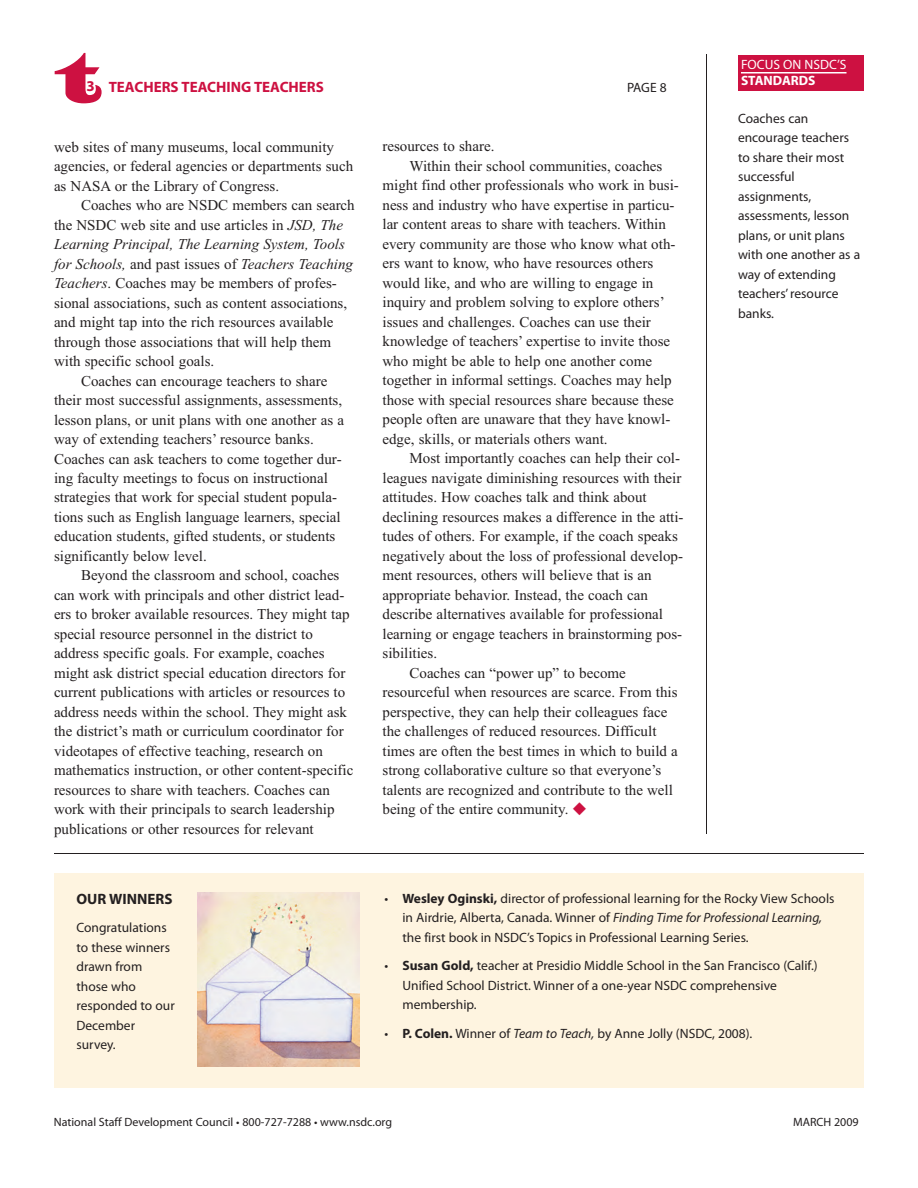
<style>
.page{position:relative;width:918px;height:1188px;background:#fff}
.page>*{position:absolute;margin:0;border:0;box-sizing:border-box;transform-origin:0 0}
.t1{font:72px "Latin Wide";color:#cd1141}
.t2{font:15px/19.5px "Times";color:#231f20}
.t3{font:italic 15px "Times";color:#231f20}
.t4{font:700 15px "Myriad Pro";color:#cd1141}
.t5{font:700 15px "Myriad Pro";color:#231f20}
.t6{font:13.5px/19.5px "Myriad Pro";color:#231f20}
.t7{font:13.5px "Myriad Pro";color:#fff}
.t8{font:700 13.5px "Myriad Pro";color:#fff}
.t9{font:12px "Myriad Pro";color:#231f20}
.s1{font-style:italic}
.s2{font-style:normal}
.s3{color:#cd1141}
.s4{font-weight:700}
</style>
<div class="page">
<div style="left:738px;top:56px;width:126px;height:36px;background:#cd1141"></div>
<hr style="left:741px;top:72px;width:106px;height:2px;background:#fff">
<hr style="left:706px;top:54px;width:1px;height:780px;background:#231f20">
<div style="left:54px;top:873px;width:810px;height:215px;background:#fef4e0"></div>
<img style="left:198px;top:893px;width:161px;height:173px">
<hr style="left:54px;top:853px;width:810px;height:1px;background:#231f20">
<h1 class="t1" style="left:57px;top:35px;width:47px">t</h1>
<p class="t4" style="left:87px;top:81px;width:239px">3 TEACHERS TEACHING TEACHERS</p>
<p class="t6" style="left:627px;top:78px;width:41px">PAGE 8</p>
<p class="t2" style="left:54px;top:137px;width:301px">web sites of many museums, local community agencies, or federal agencies or departments such as NASA or the Library of Congress.</p>
<p class="t2" style="left:81px;top:195px;width:275px">Coaches who are NSDC members can search</p>
<p class="t2" style="left:54px;top:215px;width:291px">the NSDC web site and use articles in <span class="s1">JSD, The</span></p>
<p class="t3" style="left:54px;top:235px;width:292px">Learning Principal, The Learning System, Tools</p>
<p class="t3" style="left:54px;top:255px;width:301px">for Schools, <span class="s2">and past issues of</span> Teachers Teaching</p>
<p class="t2" style="left:54px;top:273px;width:284px"><span class="s1">Teachers</span>. Coaches may be members of profes-</p>
<p class="t2" style="left:54px;top:293px;width:295px">sional associations, such as content associations,</p>
<p class="t2" style="left:54px;top:312px;width:281px">and might tap into the rich resources available</p>
<p class="t2" style="left:54px;top:332px;width:279px">through those associations that will help them</p>
<p class="t2" style="left:54px;top:351px;width:162px">with specific school goals.</p>
<p class="t2" style="left:81px;top:371px;width:248px">Coaches can encourage teachers to share</p>
<p class="t2" style="left:54px;top:390px;width:290px">their most successful assignments, assessments,</p>
<p class="t2" style="left:54px;top:410px;width:292px">lesson plans, or unit plans with one another as a</p>
<p class="t2" style="left:54px;top:429px;width:261px">way of extending teachers’ resource banks.</p>
<p class="t2" style="left:54px;top:449px;width:289px">Coaches can ask teachers to come together dur-</p>
<p class="t2" style="left:54px;top:468px;width:275px">ing faculty meetings to focus on instructional</p>
<p class="t2" style="left:54px;top:488px;width:285px">strategies that work for special student popula-</p>
<p class="t2" style="left:54px;top:507px;width:288px">tions such as English language learners, special</p>
<p class="t2" style="left:54px;top:527px;width:283px">education students, gifted students, or students</p>
<p class="t2" style="left:54px;top:546px;width:154px">significantly below level.</p>
<p class="t2" style="left:81px;top:566px;width:260px">Beyond the classroom and school, coaches</p>
<p class="t2" style="left:54px;top:585px;width:292px">can work with principals and other district lead-</p>
<p class="t2" style="left:54px;top:605px;width:297px">ers to broker available resources. They might tap</p>
<p class="t2" style="left:54px;top:624px;width:260px">special resource personnel in the district to</p>
<p class="t2" style="left:54px;top:644px;width:272px">address specific goals. For example, coaches</p>
<p class="t2" style="left:54px;top:663px;width:293px">might ask district special education directors for</p>
<p class="t2" style="left:54px;top:683px;width:293px">current publications with articles or resources to</p>
<p class="t2" style="left:54px;top:702px;width:295px">address needs within the school. They might ask</p>
<p class="t2" style="left:54px;top:722px;width:291px">the district’s math or curriculum coordinator for</p>
<p class="t2" style="left:54px;top:741px;width:270px">videotapes of effective teaching, research on</p>
<p class="t2" style="left:54px;top:761px;width:301px">mathematics instruction, or other content-specific</p>
<p class="t2" style="left:54px;top:780px;width:277px">resources to share with teachers. Coaches can</p>
<p class="t2" style="left:54px;top:800px;width:282px">work with their principals to search leadership</p>
<p class="t2" style="left:54px;top:819px;width:261px">publications or other resources for relevant</p>
<p class="t2" style="left:382px;top:137px;width:113px">resources to share.</p>
<p class="t2" style="left:410px;top:156px;width:254px">Within their school communities, coaches</p>
<p class="t2" style="left:382px;top:176px;width:298px">might find other professionals who work in busi-</p>
<p class="t2" style="left:382px;top:195px;width:294px">ness and industry who have expertise in particu-</p>
<p class="t2" style="left:382px;top:215px;width:285px">lar content areas to share with teachers. Within</p>
<p class="t2" style="left:382px;top:234px;width:294px">every community are those who know what oth-</p>
<p class="t2" style="left:382px;top:254px;width:272px">ers want to know, who have resources others</p>
<p class="t2" style="left:382px;top:273px;width:272px">would like, and who are willing to engage in</p>
<p class="t2" style="left:382px;top:293px;width:284px">inquiry and problem solving to explore others’</p>
<p class="t2" style="left:382px;top:312px;width:270px">issues and challenges. Coaches can use their</p>
<p class="t2" style="left:382px;top:332px;width:289px">knowledge of teachers’ expertise to invite those</p>
<p class="t2" style="left:382px;top:351px;width:271px">who might be able to help one another come</p>
<p class="t2" style="left:382px;top:371px;width:291px">together in informal settings. Coaches may help</p>
<p class="t2" style="left:382px;top:390px;width:293px">those with special resources share because these</p>
<p class="t2" style="left:382px;top:410px;width:289px">people often are unaware that they have knowl-</p>
<p class="t2" style="left:382px;top:429px;width:227px">edge, skills, or materials others want.</p>
<p class="t2" style="left:410px;top:449px;width:272px">Most importantly coaches can help their col-</p>
<p class="t2" style="left:382px;top:468px;width:300px">leagues navigate diminishing resources with their</p>
<p class="t2" style="left:382px;top:488px;width:266px">attitudes. How coaches talk and think about</p>
<p class="t2" style="left:382px;top:507px;width:302px">declining resources makes a difference in the atti-</p>
<p class="t2" style="left:382px;top:527px;width:297px">tudes of others. For example, if the coach speaks</p>
<p class="t2" style="left:382px;top:546px;width:302px">negatively about the loss of professional develop-</p>
<p class="t2" style="left:382px;top:566px;width:271px">ment resources, others will believe that is an</p>
<p class="t2" style="left:382px;top:585px;width:267px">appropriate behavior. Instead, the coach can</p>
<p class="t2" style="left:382px;top:605px;width:282px">describe alternatives available for professional</p>
<p class="t2" style="left:382px;top:624px;width:301px">learning or engage teachers in brainstorming pos-</p>
<p class="t2" style="left:382px;top:644px;width:56px">sibilities.</p>
<p class="t2" style="left:410px;top:663px;width:218px">Coaches can “power up” to become</p>
<p class="t2" style="left:382px;top:683px;width:297px">resourceful when resources are scarce. From this</p>
<p class="t2" style="left:382px;top:702px;width:287px">perspective, they can help their colleagues face</p>
<p class="t2" style="left:382px;top:722px;width:276px">the challenges of reduced resources. Difficult</p>
<p class="t2" style="left:382px;top:741px;width:297px">times are often the best times in which to build a</p>
<p class="t2" style="left:382px;top:761px;width:280px">strong collaborative culture so that everyone’s</p>
<p class="t2" style="left:382px;top:780px;width:292px">talents are recognized and contribute to the well</p>
<p class="t2" style="left:382px;top:800px;width:206px">being of the entire community. <span class="s3">◆</span></p>
<p class="t7" style="left:741px;top:59px;width:107px">FOCUS ON NSDC’S</p>
<p class="t8" style="left:741px;top:76px;width:76px">STANDARDS</p>
<p class="t6" style="left:738px;top:109px;width:124px">Coaches can encourage teachers to share their most successful assignments, assessments, lesson plans, or unit plans with one another as a way of extending teachers’ resource banks.</p>
<p class="t5" style="left:76px;top:893px;width:97px">OUR WINNERS</p>
<p class="t6" style="left:76px;top:919px;width:100px">Congratulations to these winners drawn from those who responded to our<br>December survey.</p>
<p class="t6" style="left:402px;top:889px;width:434px;text-indent:-18px">• <span class="s4">Wesley Oginski,</span> director of professional learning for the Rocky View Schools in Airdrie, Alberta, Canada. Winner of <span class="s1">Finding Time for Professional Learning, </span>the first book in NSDC’s Topics in Professional Learning Series.</p>
<p class="t6" style="left:402px;top:957px;width:417px;text-indent:-18px">• <span class="s4">Susan Gold,</span> teacher at Presidio Middle School in the San Francisco (Calif.)<br>Unified School District. Winner of a one-year NSDC comprehensive membership.</p>
<p class="t6" style="left:385px;top:1024px;width:369px">• <span class="s4">P. Colen.</span> Winner of <span class="s1">Team to Teach,</span> by Anne Jolly (NSDC, 2008).</p>
<p class="t9" style="left:54px;top:1118px;width:340px">National Staff Development Council • 800-727-7288 • www.nsdc.org</p>
<p class="t9" style="left:793px;top:1118px;width:67px">MARCH 2009</p>
</div>
